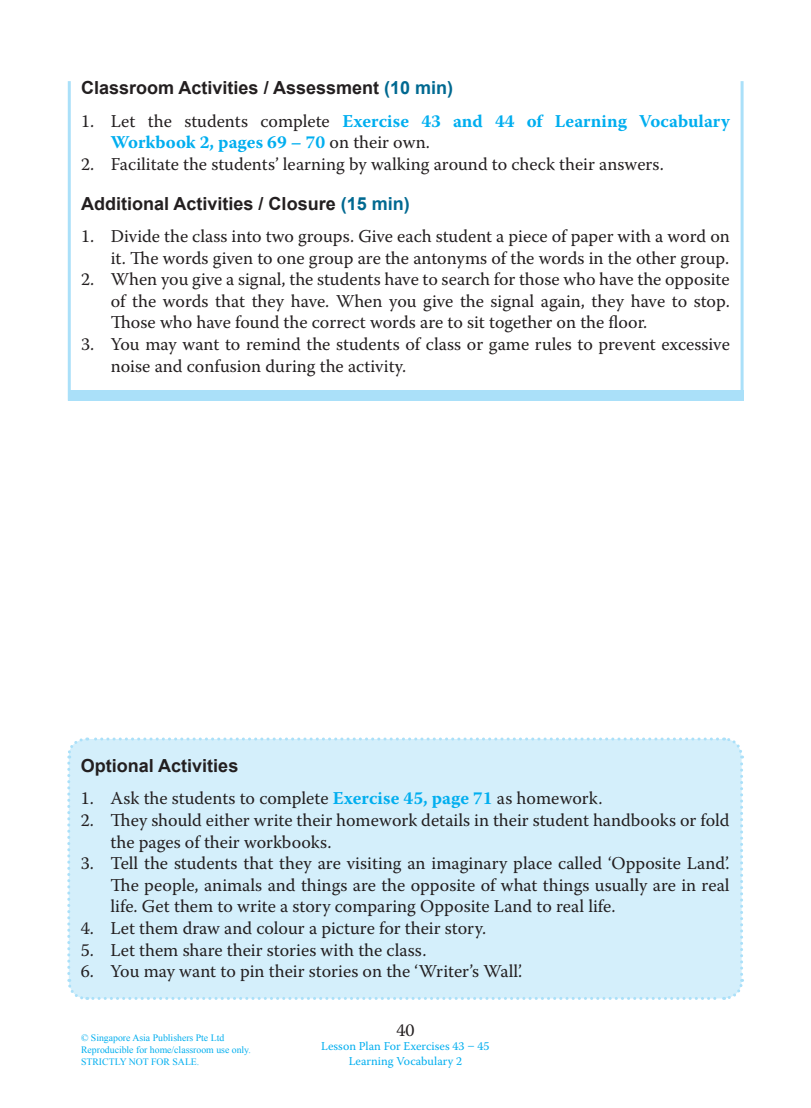
<style>
.page{position:relative;width:811px;height:1108px;background:#fff}
.page>*{position:absolute;margin:0;border:0;box-sizing:border-box;transform-origin:0 0}
._1{font:18px/21.6px "Warnock Pro";color:#231f20}
.little_title{font:700 18px "Arial";color:#231f20}
._1-2{font:700 18px/21.6px "Warnock Pro";color:#00aeef}
.t1{font:12px "Warnock Pro";color:#00aeef}
.t2{font:9.75px/11.7px "Times New Roman";color:#00aeef}
.s1{color:#006991}
.s2{font-weight:400;color:#231f20}
.s3{font-weight:700;color:#00aeef}
</style>
<div class="page">
<svg style="left:67px;top:81px;width:677px;height:320px"></svg>
<div style="left:68px;top:389px;width:675px;height:11px;background:#aae0f9"></div>
<div style="left:67px;top:737px;width:677px;height:263px;background:#d4effb"></div>
<svg style="left:338px;top:193px;width:74px;height:24px"></svg>
<p class="little_title" style="left:81px;top:76px;width:373px">Classroom Activities / Assessment <span class="s1">(10 min)</span></p>
<p class="_1-2" style="left:111px;top:110px;width:620px;text-indent:-30px"><span class="s2">1. Let the students complete</span> Exercise 43 and 44 of Learning Vocabulary<br>Workbook 2, pages 69 – 70 <span class="s2">on their own.</span></p>
<p class="_1" style="left:81px;top:153px;width:584px">2. Facilitate the students’ learning by walking around to check their answers.</p>
<p class="little_title" style="left:81px;top:191px;width:330px">Additional Activities / Closure <span class="s1">(15 min)</span></p>
<p class="_1" style="left:81px;top:225px;width:650px;text-align:right">1. Divide the class into two groups. Give each student a piece of paper with a word on it. The words given to one group are the antonyms of the words in the other group.</p>
<p class="_1" style="left:111px;top:268px;width:620px;text-align:justify;text-indent:-30px">2. When you give a signal, the students have to search for those who have the opposite of the words that they have. When you give the signal again, they have to stop.<br>Those who have found the correct words are to sit together on the floor.</p>
<p class="_1" style="left:111px;top:333px;width:620px;text-indent:-30px">3. You may want to remind the students of class or game rules to prevent excessive noise and confusion during the activity.</p>
<p class="little_title" style="left:81px;top:753px;width:159px">Optional Activities</p>
<p class="_1" style="left:81px;top:787px;width:523px">1. Ask the students to complete <span class="s3">Exercise 45, page 71</span> as homework.</p>
<p class="_1" style="left:110px;top:808px;width:620px;text-indent:-30px">2. They should either write their homework details in their student handbooks or fold the pages of their workbooks.</p>
<p class="_1" style="left:110px;top:851px;width:620px;text-align:justify;text-indent:-30px">3. Tell the students that they are visiting an imaginary place called ‘Opposite Land’.<br>The people, animals and things are the opposite of what things usually are in real life. Get them to write a story comparing Opposite Land to real life.</p>
<p class="_1" style="left:81px;top:916px;width:406px">4. Let them draw and colour a picture for their story.</p>
<p class="_1" style="left:81px;top:938px;width:347px">5. Let them share their stories with the class.</p>
<p class="_1" style="left:81px;top:959px;width:443px">6. You may want to pin their stories on the ‘Writer’s Wall’.</p>
<p class="t2" style="left:81px;top:1031px;width:171px">© Singapore Asia Publishers Pte Ltd<br>Reproducible for home/classroom use only.<br>STRICTLY NOT FOR SALE.</p>
<p class="_1" style="left:396px;top:1018px;width:20px">40</p>
<p class="t1" style="left:321px;top:1038px;width:170px">Lesson Plan For Exercises 43 – 45</p>
<p class="t1" style="left:348px;top:1052px;width:115px">Learning Vocabulary 2</p>
</div>
